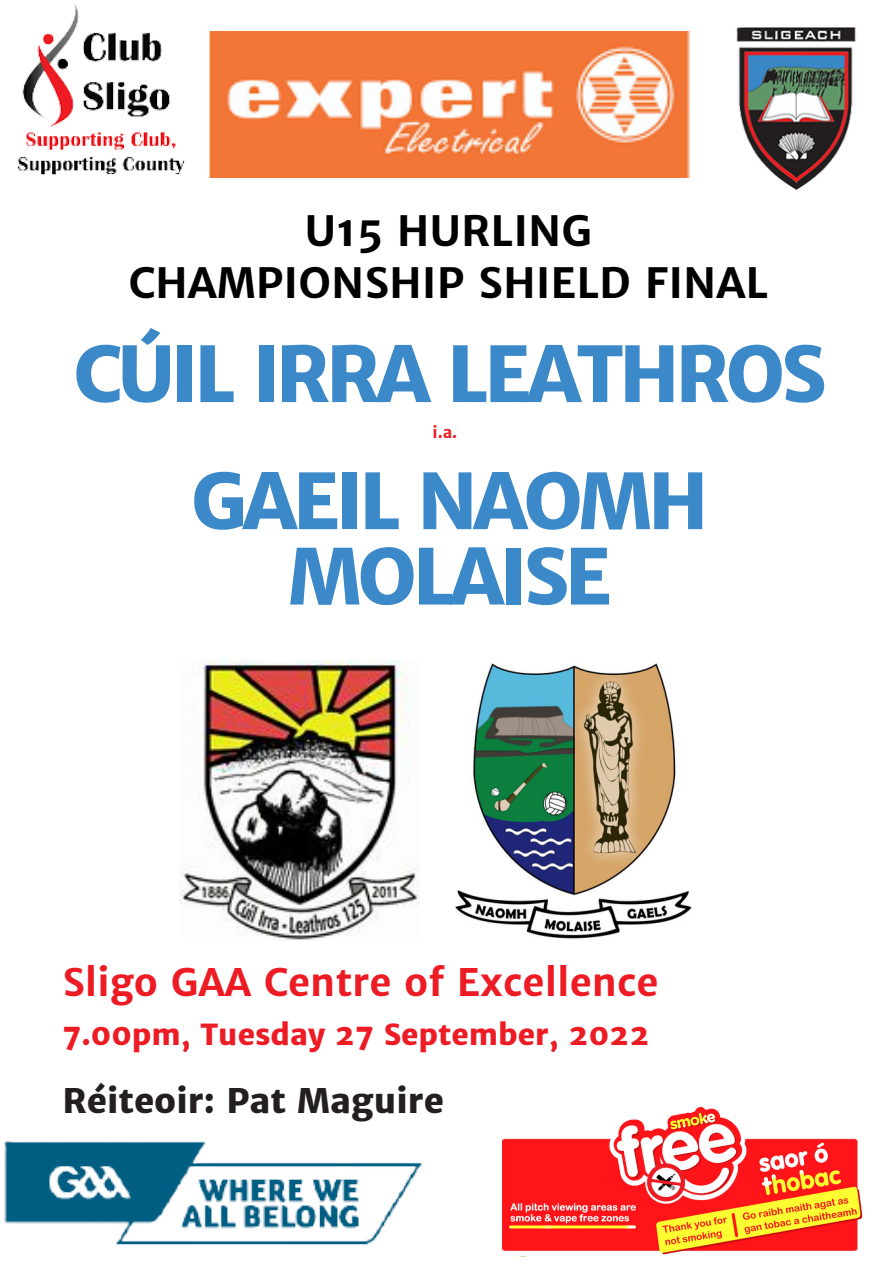
<style>
.page{position:relative;width:893px;height:1264px;background:#fff}
.page>*{position:absolute;margin:0;border:0;box-sizing:border-box;transform-origin:0 0}
.t1{font:800 76.35px/75.3px "Merriweather Sans";letter-spacing:-.06em;color:#3b89c9;text-align:center}
.t2{font:700 42px/51.8px "Merriweather Sans";color:#000;text-align:center}
.t3{font:700 38.1px "Merriweather Sans";color:#ed1b24}
.t4{font:800 34.05px "Merriweather Sans";color:#231f20}
.t5{font:800 29.1px "Merriweather Sans";color:#ed1b24}
.t6{font:700 16.05px "Merriweather Sans";color:#ed1b24}
</style>
<div class="page">
<img style="left:736px;top:27px;width:120px;height:163px">
<img style="left:17px;top:3px;width:168px;height:172px">
<img style="left:4px;top:1140px;width:418px;height:105px">
<img style="left:501px;top:1107px;width:362px;height:148px">
<img style="left:209px;top:32px;width:481px;height:146px">
<img style="left:179px;top:661px;width:239px;height:280px">
<img style="left:455px;top:663px;width:237px;height:276px">
<p class="t2" style="left:128px;top:206px;width:641px">U15 HURLING<br>CHAMPIONSHIP SHIELD FINAL</p>
<h1 class="t1" style="left:73px;top:337px;width:754px">CÚIL IRRA LEATHROS</h1>
<p class="t6" style="left:432px;top:422px;width:26px">i.a.</p>
<h1 class="t1" style="left:191px;top:464px;width:519px">GAEIL NAOMH<br>MOLAISE</h1>
<p class="t3" style="left:62px;top:958px;width:597px">Sligo GAA Centre of Excellence</p>
<p class="t5" style="left:62px;top:1015px;width:588px">7.00pm, Tuesday 27 September, 2022</p>
<p class="t4" style="left:62px;top:1079px;width:383px">Réiteoir: Pat Maguire</p>
</div>
